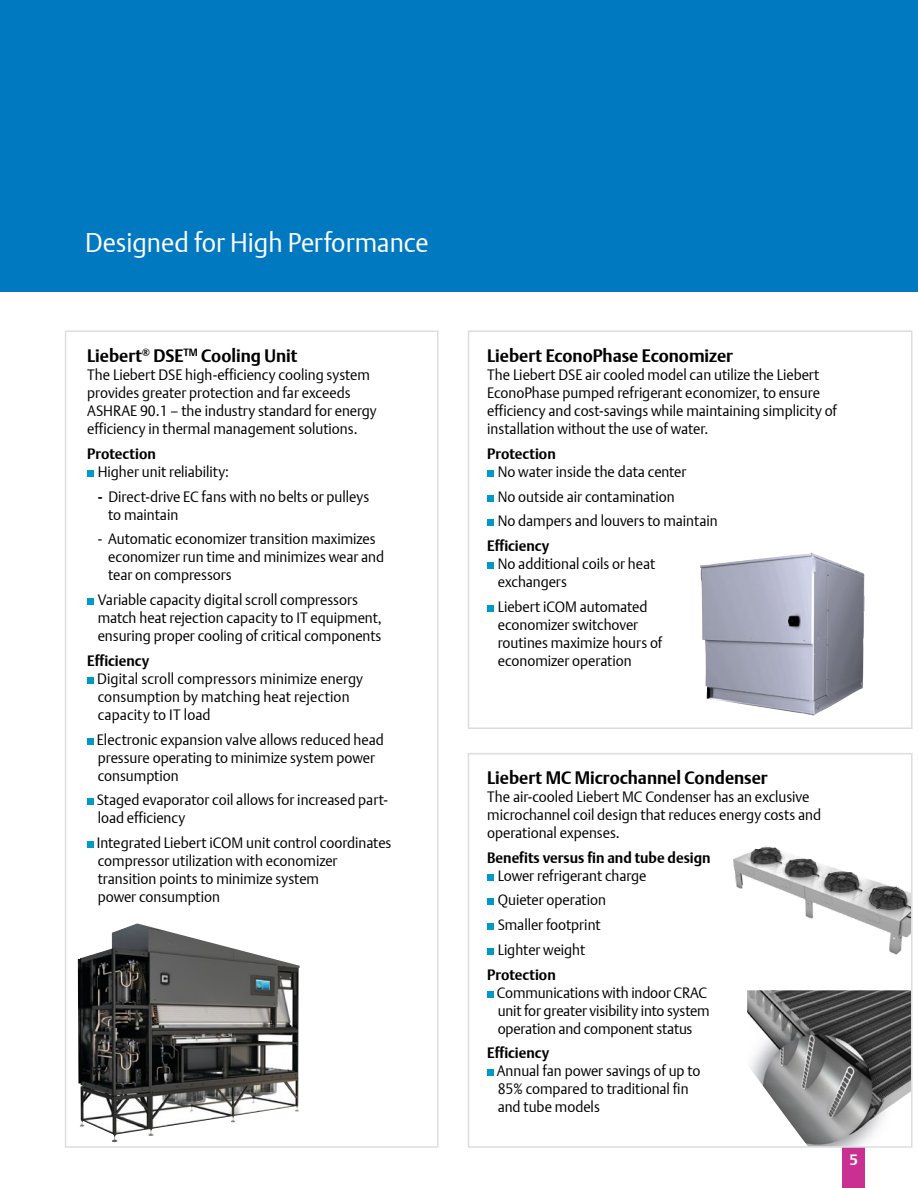
<style>
.page{position:relative;width:918px;height:1188px;background:#fff}
.page>*{position:absolute;margin:0;border:0;box-sizing:border-box;transform-origin:0 0}
.t1{font:300 27px "DTL Argo T";color:#fff;scale:.95 1}
.t2{font:700 18px "DTL Argo T";color:#000;scale:.95 1}
.t3{font:300 15px/18px "DTL Argo T";color:#000;scale:.95 1}
.t4{font:700 15px "DTL Argo T";color:#000;scale:.95 1}
.t5{font:700 15px "DTL Argo T";color:#fff}
.s1{font-weight:700}
</style>
<div class="page">
<div style="left:0;top:0;width:918px;height:292px;background:#0079c1"></div>
<img style="left:78px;top:923px;width:222px;height:219px">
<div style="left:87px;top:470px;width:7px;height:7px;background:#009ac7"></div>
<div style="left:87px;top:598px;width:7px;height:7px;background:#009ac7"></div>
<div style="left:87px;top:677px;width:7px;height:7px;background:#009ac7"></div>
<div style="left:87px;top:738px;width:7px;height:7px;background:#009ac7"></div>
<div style="left:87px;top:799px;width:7px;height:6px;background:#009ac7"></div>
<div style="left:87px;top:841px;width:7px;height:7px;background:#009ac7"></div>
<div style="left:487px;top:470px;width:7px;height:7px;background:#009ac7"></div>
<div style="left:487px;top:495px;width:7px;height:7px;background:#009ac7"></div>
<div style="left:487px;top:520px;width:7px;height:6px;background:#009ac7"></div>
<div style="left:487px;top:562px;width:7px;height:7px;background:#009ac7"></div>
<div style="left:487px;top:605px;width:7px;height:7px;background:#009ac7"></div>
<div style="left:487px;top:874px;width:7px;height:7px;background:#009ac7"></div>
<div style="left:487px;top:898px;width:7px;height:7px;background:#009ac7"></div>
<div style="left:487px;top:923px;width:7px;height:7px;background:#009ac7"></div>
<div style="left:487px;top:948px;width:7px;height:7px;background:#009ac7"></div>
<div style="left:487px;top:991px;width:7px;height:7px;background:#009ac7"></div>
<div style="left:487px;top:1069px;width:7px;height:7px;background:#009ac7"></div>
<img style="left:700px;top:552px;width:165px;height:164px">
<img style="left:733px;top:846px;width:177px;height:109px">
<div style="left:843px;top:1148px;width:22px;height:40px;background:#c93092"></div>
<div style="left:468px;top:330px;width:445px;height:399px;border:2px solid #dcddde"></div>
<img style="left:747px;top:990px;width:163px;height:155px">
<div style="left:65px;top:330px;width:373px;height:818px;border:2px solid #dcddde"></div>
<div style="left:468px;top:753px;width:445px;height:395px;border:2px solid #dcddde"></div>
<h1 class="t1" style="left:85px;top:226px;width:363px">Designed for High Performance</h1>
<p class="t2" style="left:87px;top:345px;width:223px">Liebert<sup>®</sup> DSE<sup>TM</sup> Cooling Unit</p>
<p class="t3" style="left:87px;top:366px;width:306px">The Liebert DSE high-efficiency cooling system provides greater protection and far exceeds ASHRAE 90.1 – the industry standard for energy efficiency in thermal management solutions.</p>
<p class="t4" style="left:87px;top:445px;width:74px">Protection</p>
<p class="t3" style="left:98px;top:462px;width:140px">Higher unit reliability:</p>
<p class="t3" style="left:108px;top:487px;width:276px;text-indent:-11px"><span class="s1">-</span> Direct-drive EC fans with no belts or pulleys to maintain</p>
<p class="t3" style="left:108px;top:530px;width:292px;text-indent:-11px">- Automatic economizer transition maximizes economizer run time and minimizes wear and tear on compressors</p>
<p class="t3" style="left:98px;top:591px;width:301px">Variable capacity digital scroll compressors match heat rejection capacity to IT equipment, ensuring proper cooling of critical components</p>
<p class="t4" style="left:87px;top:652px;width:67px">Efficiency</p>
<p class="t3" style="left:97px;top:669px;width:281px">Digital scroll compressors minimize energy consumption by matching heat rejection capacity to IT load</p>
<p class="t3" style="left:97px;top:730px;width:303px">Electronic expansion valve allows reduced head pressure operating to minimize system power consumption</p>
<p class="t3" style="left:97px;top:791px;width:308px">Staged evaporator coil allows for increased part&shy;load efficiency</p>
<p class="t3" style="left:97px;top:834px;width:312px">Integrated Liebert iCOM unit control coordinates compressor utilization with economizer transition points to minimize system<br>power consumption</p>
<p class="t2" style="left:487px;top:345px;width:260px">Liebert EconoPhase Economizer</p>
<p class="t3" style="left:487px;top:366px;width:370px">The Liebert DSE air cooled model can utilize the Liebert EconoPhase pumped refrigerant economizer, to ensure efficiency and cost-savings while maintaining simplicity of installation without the use of water.</p>
<p class="t4" style="left:487px;top:445px;width:74px">Protection</p>
<p class="t3" style="left:498px;top:459px;width:233px;line-height:24.8px">No water inside the data center<br>No outside air contamination<br>No dampers and louvers to maintain</p>
<p class="t4" style="left:487px;top:537px;width:67px">Efficiency</p>
<p class="t3" style="left:498px;top:555px;width:167px">No additional coils or heat exchangers</p>
<p class="t3" style="left:498px;top:597px;width:175px">Liebert iCOM automated economizer switchover routines maximize hours of economizer operation</p>
<p class="t2" style="left:487px;top:767px;width:297px">Liebert MC Microchannel Condenser</p>
<p class="t3" style="left:487px;top:787px;width:353px">The air-cooled Liebert MC Condenser has an exclusive microchannel coil design that reduces energy costs and operational expenses.</p>
<p class="t4" style="left:487px;top:848px;width:237px">Benefits versus fin and tube design</p>
<p class="t3" style="left:498px;top:863px;width:158px;line-height:24.8px">Lower refrigerant charge<br>Quieter operation<br>Smaller footprint<br>Lighter weight</p>
<p class="t4" style="left:487px;top:965px;width:74px">Protection</p>
<p class="t3" style="left:497px;top:983px;width:226px">Communications with indoor CRAC unit for greater visibility into system operation and component status</p>
<p class="t4" style="left:487px;top:1044px;width:67px">Efficiency</p>
<p class="t3" style="left:497px;top:1062px;width:216px">Annual fan power savings of up to<br>85% compared to traditional fin and tube models</p>
<p class="t5" style="left:849px;top:1150px;width:10px">5</p>
</div>
